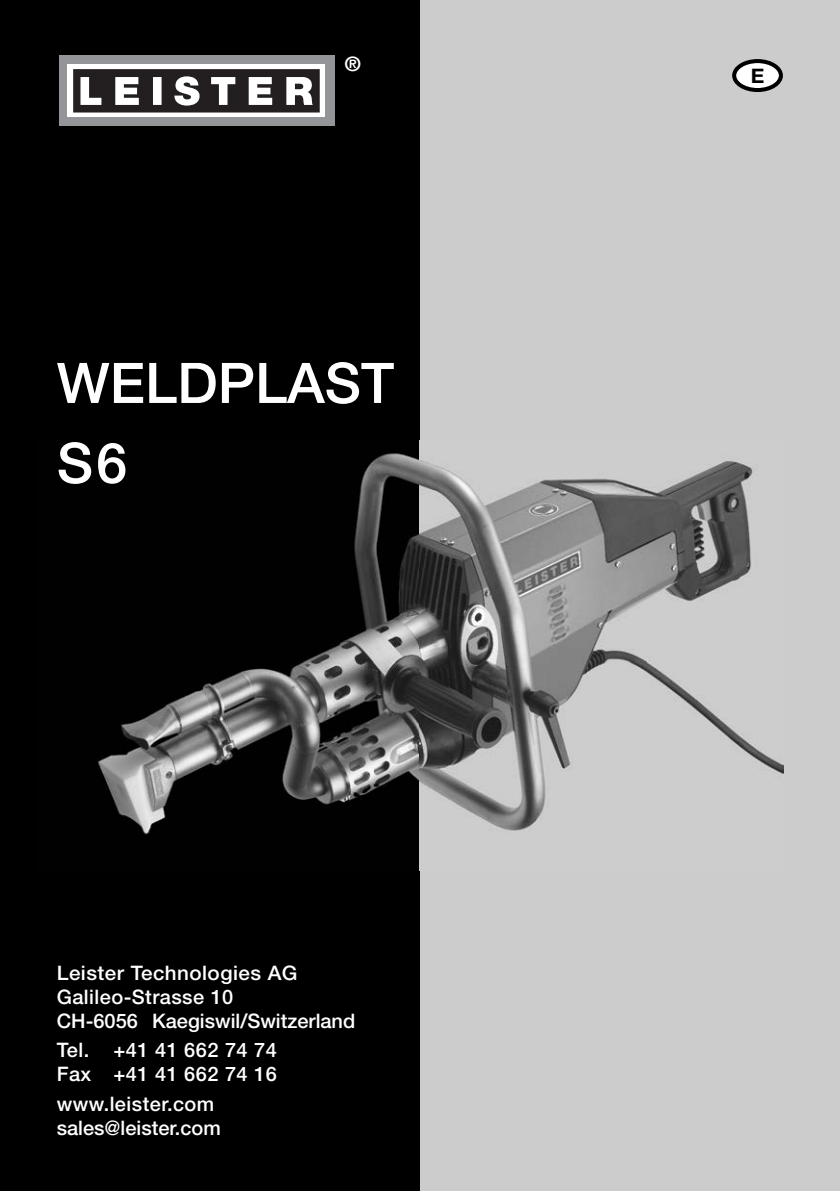
<style>
.page{position:relative;width:840px;height:1191px;background:#fff}
.page>*{position:absolute;margin:0;border:0;box-sizing:border-box;transform-origin:0 0}
.t1{font:500 56px "Helvetica Neue";color:#fff}
.t2{font:500 20px/24px "Helvetica Neue";letter-spacing:.02em;color:#fff}
.t3{font:500 20px/24px "Helvetica Neue";color:#fff}
.t4{font:700 20px "Helvetica Neue";color:#fff}
.t5{font:700 20px "Helvetica Neue";color:#000;scale:1.05 1}
</style>
<div class="page">
<div style="left:0;top:0;width:428px;height:1191px;background:#000"></div>
<div style="left:59px;top:55px;width:275px;height:71px;background:#939598"></div>
<div style="left:67px;top:64px;width:258px;height:53px;background:#fff"></div>
<svg style="left:73px;top:69px;width:246px;height:43px"></svg>
<div style="left:420px;top:0;width:419px;height:1191px;background:#ccc"></div>
<svg style="left:732px;top:59px;width:50px;height:33px"></svg>
<img style="left:58px;top:441px;width:724px;height:429px">
<img style="left:59px;top:442px;width:66px;height:42px">
<p class="t4" style="left:344px;top:57px;width:17px">®</p>
<h1 class="t1" style="left:57px;top:363px;width:339px">WELDPLAST</h1>
<p class="t2" style="left:57px;top:962px;width:300px">Leister Technologies AG<br>Galileo-Strasse 10<br>CH-6056 Kaegiswil/Switzerland</p>
<p class="t2" style="left:57px;top:1040px;width:221px">Tel. +41 41 662 74 74<br>Fax +41 41 662 74 16</p>
<p class="t3" style="left:57px;top:1093px;width:165px">www.leister.com sales@leister.com</p>
<p class="t5" style="left:750px;top:68px;width:14px">E</p>
</div>
